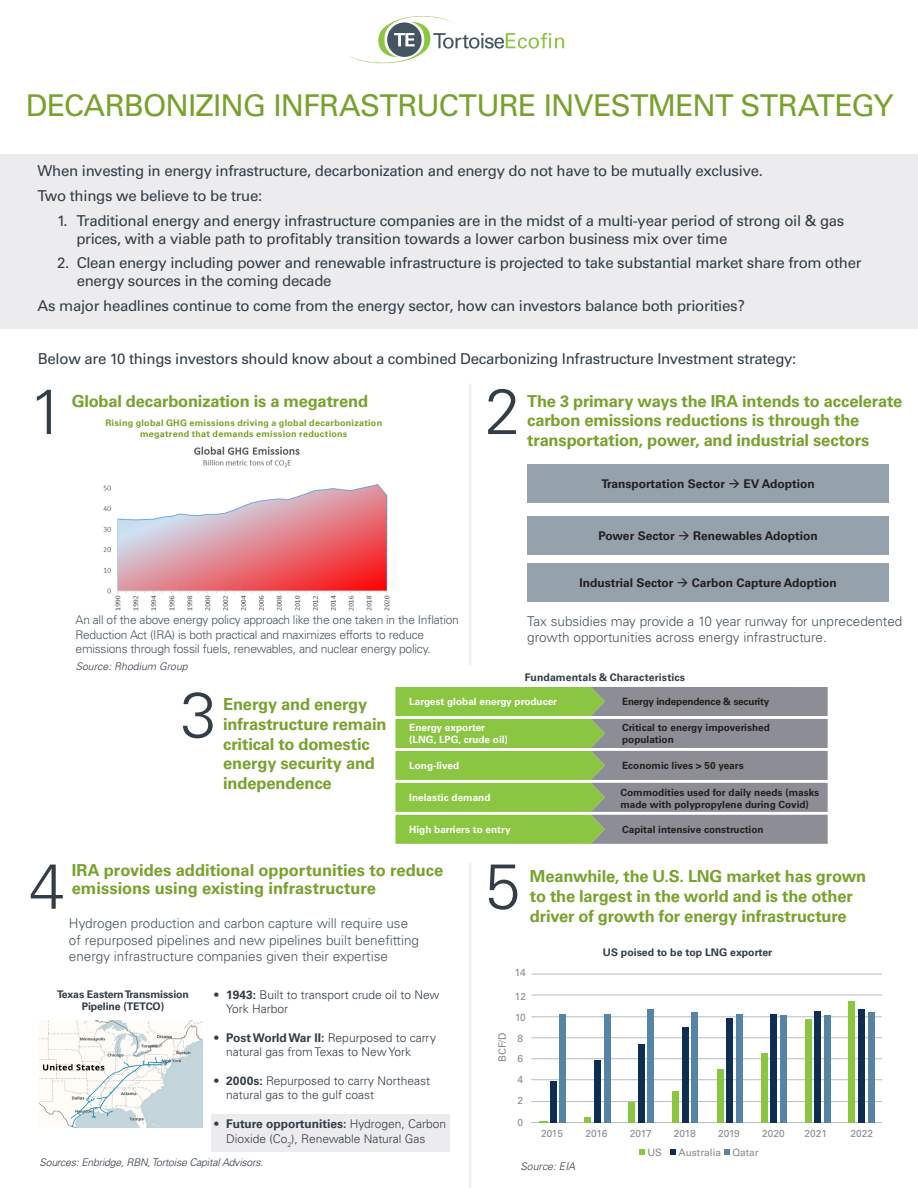
<style>
.page{position:relative;width:918px;height:1188px;background:#fff}
.page>*{position:absolute;margin:0;border:0;box-sizing:border-box;transform-origin:0 0}
.TRANSITION{font:300 63.9px "Univers LT Std";color:#323d47}
.TRANSITION-2{font:30px "Univers LT Std";letter-spacing:-.025em;color:#78a22d}
.TRANSITION-3{font:700 16.5px/19.8px "Univers LT Std";letter-spacing:-.01em;color:#78a22d}
.t1{font:15px/18px "Univers LT Std";letter-spacing:-.02em;color:#323d47}
.t2{font:300 13.5px/16.2px "Univers LT Std";color:#45555f}
.t3{font:300 12px/14.4px "Univers LT Std";color:#323d47}
.t4{font:300 12px/14.4px "Univers LT Std";letter-spacing:-.02em;color:#45555f}
.t5{font:700 12px "Univers LT Std";color:#231f20}
.SUB_1{font:700 10.5px/12.6px "Univers LT Std";color:#323d47;text-align:center}
.t6{font:italic 300 10.5px "Univers LT Std";letter-spacing:-.02em;color:#323d47}
.t7{font:italic 300 10.5px "Univers LT Std";color:#323d47}
.t8{font:10.2px/20.9px "Univers LT Std";color:#86888b}
.t9{font:700 10.05px/12px "Univers LT Std";color:#231f20}
.t10{font:700 10.05px/12px "Univers LT Std";color:#fff}
.t11{font:700 10.05px "Univers LT Std";letter-spacing:-.02em;color:#231f20}
.LARGE_BULLET{font:700 9px/11.4px "Univers LT Std";letter-spacing:.03em;color:#78a22d;text-align:center}
.s1{font-weight:700}
</style>
<div class="page">
<div style="left:1px;top:154px;width:917px;height:175px;background:#ececee"></div>
<hr style="left:469px;top:384px;width:3px;height:282px;background:#edf1f3">
<hr style="left:469px;top:862px;width:3px;height:326px;background:#edf1f3">
<svg style="left:349px;top:16px;width:215px;height:47px"></svg>
<img style="left:103px;top:446px;width:287px;height:165px">
<hr style="left:531px;top:974px;width:351px;height:1px;background:#b7bfbf">
<hr style="left:531px;top:1016px;width:351px;height:1px;background:#b7bfbf">
<hr style="left:531px;top:1058px;width:351px;height:1px;background:#b7bfbf">
<hr style="left:531px;top:1101px;width:351px;height:1px;background:#b7bfbf">
<hr style="left:531px;top:995px;width:351px;height:1px;background:#b7bfbf">
<hr style="left:531px;top:1037px;width:351px;height:1px;background:#b7bfbf">
<hr style="left:531px;top:1079px;width:351px;height:1px;background:#b7bfbf">
<hr style="left:531px;top:1122px;width:351px;height:1px;background:#b7bfbf">
<svg style="left:539px;top:1121px;width:8px;height:2px"></svg>
<div style="left:584px;top:1117px;width:7px;height:6px;background:#8bc642"></div>
<div style="left:628px;top:1102px;width:7px;height:21px;background:#8bc642"></div>
<div style="left:672px;top:1091px;width:7px;height:32px;background:#8bc642"></div>
<div style="left:717px;top:1070px;width:7px;height:53px;background:#8bc642"></div>
<div style="left:761px;top:1054px;width:7px;height:69px;background:#8bc642"></div>
<div style="left:805px;top:1019px;width:7px;height:104px;background:#8bc642"></div>
<div style="left:848px;top:1001px;width:7px;height:122px;background:#8bc642"></div>
<div style="left:559px;top:1014px;width:7px;height:109px;background:#5684a6"></div>
<div style="left:604px;top:1014px;width:7px;height:109px;background:#5684a6"></div>
<div style="left:647px;top:1009px;width:7px;height:114px;background:#5684a6"></div>
<div style="left:691px;top:1012px;width:7px;height:111px;background:#5684a6"></div>
<div style="left:736px;top:1014px;width:7px;height:109px;background:#5684a6"></div>
<div style="left:780px;top:1015px;width:7px;height:108px;background:#5684a6"></div>
<div style="left:824px;top:1015px;width:7px;height:108px;background:#5684a6"></div>
<div style="left:868px;top:1012px;width:7px;height:111px;background:#5684a6"></div>
<div style="left:550px;top:1082px;width:7px;height:41px;background:#0d2e50"></div>
<div style="left:594px;top:1060px;width:7px;height:63px;background:#0d2e50"></div>
<div style="left:638px;top:1045px;width:7px;height:78px;background:#0d2e50"></div>
<div style="left:682px;top:1027px;width:7px;height:96px;background:#0d2e50"></div>
<div style="left:726px;top:1018px;width:7px;height:105px;background:#0d2e50"></div>
<div style="left:770px;top:1014px;width:7px;height:109px;background:#0d2e50"></div>
<div style="left:814px;top:1011px;width:7px;height:112px;background:#0d2e50"></div>
<div style="left:858px;top:1009px;width:7px;height:114px;background:#0d2e50"></div>
<svg style="left:640px;top:1150px;width:5px;height:5px"></svg>
<svg style="left:670px;top:1150px;width:6px;height:5px"></svg>
<svg style="left:725px;top:1150px;width:5px;height:5px"></svg>
<div style="left:527px;top:464px;width:362px;height:39px;background:#95a2ac"></div>
<div style="left:527px;top:516px;width:362px;height:38px;background:#95a2ac"></div>
<div style="left:527px;top:563px;width:362px;height:39px;background:#95a2ac"></div>
<div style="left:211px;top:1115px;width:238px;height:37px;background:#ececee"></div>
<img style="left:40px;top:1020px;width:163px;height:108px">
<svg style="left:395px;top:687px;width:433px;height:157px;background:#95ae7a"></svg>
<p class="TRANSITION-2" style="left:26px;top:88px;width:869px">DECARBONIZING INFRASTRUCTURE INVESTMENT STRATEGY</p>
<p class="t1" style="left:38px;top:162px;width:727px">When investing in energy infrastructure, decarbonization and energy do not have to be mutually exclusive.</p>
<p class="t1" style="left:38px;top:187px;width:226px">Two things we believe to be true:</p>
<p class="t1" style="left:76px;top:211px;width:769px;text-indent:-19px">1. Traditional energy and energy infrastructure companies are in the midst of a multi-year period of strong oil &amp; gas prices, with a viable path to profitably transition towards a lower carbon business mix over time</p>
<p class="t1" style="left:77px;top:254px;width:786px;text-indent:-20px">2. Clean energy including power and renewable infrastructure is projected to take substantial market share from other energy sources in the coming decade</p>
<p class="t1" style="left:38px;top:297px;width:709px">As major headlines continue to come from the energy sector, how can investors balance both priorities?</p>
<p class="t1" style="left:38px;top:350px;width:760px">Below are 10 things investors should know about a combined Decarbonizing Infrastructure Investment strategy:</p>
<p class="TRANSITION" style="left:29px;top:373px;width:37px">1</p>
<p class="TRANSITION-3" style="left:72px;top:392px;width:298px">Global decarbonization is a megatrend</p>
<p class="LARGE_BULLET" style="left:105px;top:417px;width:278px">Rising global GHG emissions driving a global decarbonization megatrend that demands emission reductions</p>
<p class="t4" style="left:76px;top:613px;width:385px">An all of the above energy policy approach like the one taken in the Inflation<br>Reduction Act (IRA) is both practical and maximizes efforts to reduce emissions through fossil fuels, renewables, and nuclear energy policy.</p>
<p class="t7" style="left:76px;top:660px;width:114px">Source: Rhodium Group</p>
<p class="TRANSITION" style="left:485px;top:373px;width:37px">2</p>
<p class="TRANSITION-3" style="left:527px;top:391px;width:377px">The 3 primary ways the IRA intends to accelerate carbon emissions reductions is through the transportation, power, and industrial sectors</p>
<p class="t5" style="left:602px;top:477px;width:215px">Transportation Sector → EV Adoption</p>
<p class="t5" style="left:599px;top:528px;width:221px">Power Sector → Renewables Adoption</p>
<p class="t5" style="left:580px;top:576px;width:259px">Industrial Sector → Carbon Capture Adoption</p>
<p class="t2" style="left:527px;top:613px;width:377px">Tax subsidies may provide a 10 year runway for unprecedented growth opportunities across energy infrastructure.</p>
<p class="SUB_1" style="left:525px;top:671px;width:162px">Fundamentals &amp; Characteristics</p>
<p class="TRANSITION" style="left:181px;top:676px;width:37px">3</p>
<p class="TRANSITION-3" style="left:223px;top:694px;width:165px">Energy and energy infrastructure remain critical to domestic energy security and independence</p>
<p class="t10" style="left:409px;top:696px;width:149px">Largest global energy producer</p>
<p class="t10" style="left:409px;top:722px;width:100px">Energy exporter (LNG, LPG, crude oil)</p>
<p class="t10" style="left:409px;top:760px;width:51px">Long-lived</p>
<p class="t10" style="left:409px;top:792px;width:83px">Inelastic demand</p>
<p class="t10" style="left:409px;top:824px;width:103px">High barriers to entry</p>
<p class="t11" style="left:622px;top:696px;width:149px">Energy independence &amp; security</p>
<p class="t9" style="left:622px;top:722px;width:149px">Critical to energy impoverished population</p>
<p class="t9" style="left:622px;top:760px;width:123px">Economic lives &gt; 50 years</p>
<p class="t9" style="left:620px;top:786px;width:200px">Commodities used for daily needs (masks made with polypropylene during Covid)</p>
<p class="t9" style="left:622px;top:823px;width:143px">Capital intensive construction</p>
<p class="TRANSITION" style="left:29px;top:848px;width:37px">4</p>
<p class="TRANSITION-3" style="left:72px;top:862px;width:373px;line-height:18px">IRA provides additional opportunities to reduce emissions using existing infrastructure</p>
<p class="t2" style="left:69px;top:915px;width:352px">Hydrogen production and carbon capture will require use of repurposed pipelines and new pipelines built benefitting energy infrastructure companies given their expertise</p>
<p class="SUB_1" style="left:57px;top:988px;width:133px">Texas Eastern Transmission<br>Pipeline (TETCO)</p>
<p class="t3" style="left:226px;top:987px;width:215px;text-indent:-13px">• <span class="s1">1943:</span> Built to transport crude oil to New<br>York Harbor</p>
<p class="t3" style="left:226px;top:1030px;width:211px;text-indent:-13px">• <span class="s1">Post World War II:</span> Repurposed to carry natural gas from Texas to New York</p>
<p class="t3" style="left:226px;top:1074px;width:205px;text-indent:-13px">• <span class="s1">2000s:</span> Repurposed to carry Northeast natural gas to the gulf coast</p>
<p class="t3" style="left:226px;top:1117px;width:221px;text-indent:-13px">• <span class="s1">Future opportunities:</span> Hydrogen, Carbon<br>Dioxide (Co<sub>2</sub>), Renewable Natural Gas</p>
<p class="t6" style="left:40px;top:1156px;width:225px">Sources: Enbridge, RBN, Tortoise Capital Advisors.</p>
<p class="TRANSITION" style="left:485px;top:848px;width:37px">5</p>
<p class="TRANSITION-3" style="left:530px;top:867px;width:338px">Meanwhile, the U.S. LNG market has grown to the largest in the world and is the other driver of growth for energy infrastructure</p>
<p class="SUB_1" style="left:603px;top:946px;width:171px">US poised to be top LNG exporter</p>
<p class="t8" style="left:492px;top:1062px;width:31px;rotate:-90deg">BCF/D</p>
<p class="t8" style="left:515px;top:962px;width:12px">14</p>
<p class="t8" style="left:515px;top:986px;width:13px">12<br>10<br>8<br>6<br>4<br>2</p>
<p class="t8" style="left:518px;top:1112px;width:7px">0</p>
<p class="t8" style="left:541px;top:1123px;width:23px">2015</p>
<p class="t8" style="left:586px;top:1123px;width:23px">2016</p>
<p class="t8" style="left:630px;top:1123px;width:23px">2017</p>
<p class="t8" style="left:674px;top:1123px;width:23px">2018</p>
<p class="t8" style="left:718px;top:1123px;width:23px">2019</p>
<p class="t8" style="left:762px;top:1123px;width:24px">2020</p>
<p class="t8" style="left:805px;top:1123px;width:24px">2021</p>
<p class="t8" style="left:851px;top:1123px;width:24px">2022</p>
<p class="t8" style="left:647px;top:1142px;width:16px">US</p>
<p class="t8" style="left:678px;top:1142px;width:82px">Australia Qatar</p>
<p class="t7" style="left:520px;top:1160px;width:56px">Source: EIA</p>
</div>
